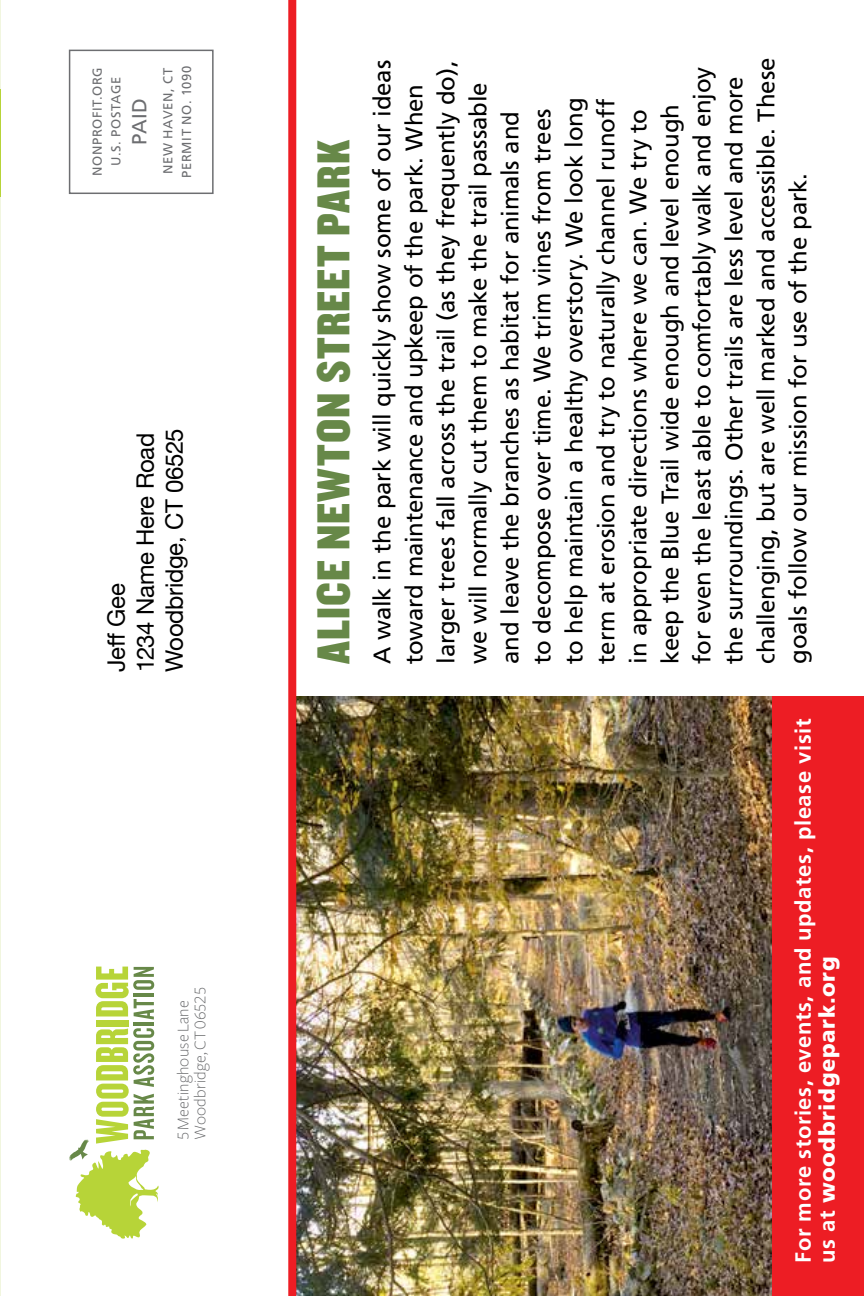
<style>
.page{position:relative;width:864px;height:1296px;background:#fff}
.page>*{position:absolute;margin:0;border:0;box-sizing:border-box;transform-origin:0 0}
.t1{font:48px "Knockout HTF70 Full Welterwt";letter-spacing:.025em;color:#678848}
.t2{font:24px/32px "Frutiger";letter-spacing:-.005em;color:#000}
.t3{font:24px/29px "Helvetica Neue";letter-spacing:-.01em;color:#000}
.t4{font:700 22px/24px "Frutiger";letter-spacing:.025em;color:#fff}
.t5{font:20.4px "Frutiger";color:#6d6e71}
.t6{font:300 17px/17px "Freight Sans";letter-spacing:.01em;color:#636466}
.t7{font:13px/18.8px "Frutiger";letter-spacing:.05em;color:#6d6e71;text-align:center}
.s1{font-family:"Freight Sans Light SC";font-weight:400}
.s2{font-weight:900}
</style>
<div class="page">
<img style="left:296px;top:697px;width:476px;height:599px">
<div style="left:772px;top:697px;width:92px;height:599px;background:#ed1d24"></div>
<hr style="left:0;top:0;width:1px;height:1296px;background:#f1f6df">
<hr style="left:0;top:89px;width:1px;height:108px;background:#b7d438">
<div style="left:288px;top:0;width:8px;height:1296px;background:#ed1d24"></div>
<div style="left:69px;top:50px;width:145px;height:144px;border:2px solid #6d6e71"></div>
<hr style="left:134px;top:1022px;width:20px;height:3px;background:#678848">
<div style="left:96px;top:1020px;width:32px;height:6px;background:#b7d438"></div>
<svg style="left:95px;top:967px;width:59px;height:53px"></svg>
<svg style="left:69px;top:1028px;width:90px;height:211px"></svg>
<p class="t7" style="left:88px;top:176px;width:110px;rotate:-90deg">NONPROFIT.ORG<br>U.S. POSTAGE</p>
<p class="t5" style="left:127px;top:145px;width:49px;rotate:-90deg">PAID</p>
<p class="t7" style="left:158px;top:178px;width:113px;text-align:left;rotate:-90deg">NEW HAVEN, CT<br>PERMIT NO. 1090</p>
<p class="t3" style="left:103px;top:672px;width:245px;rotate:-90deg">Jeff Gee<br>1234 Name Here Road<br>Woodbridge, CT 06525</p>
<p class="t6" style="left:175px;top:1140px;width:155px;rotate:-90deg"><span class="s1">5</span> Meetinghouse Lane<br>Woodbridge, CT <span class="s1">06525</span></p>
<h1 class="t1" style="left:309px;top:664px;width:526px;rotate:-90deg">ALICE NEWTON STREET PARK</h1>
<p class="t2" style="left:366px;top:664px;width:608px;rotate:-90deg">A walk in the park will quickly show some of our ideas toward maintenance and upkeep of the park. When larger trees fall across the trail (as they frequently do), we will normally cut them to make the trail passable and leave the branches as habitat for animals and<br>to decompose over time. We trim vines from trees<br>to help maintain a healthy overstory. We look long term at erosion and try to naturally channel runoff<br>in appropriate directions where we can. We try to keep the Blue Trail wide enough and level enough<br>for even the least able to comfortably walk and enjoy the surroundings. Other trails are less level and more challenging, but are well marked and accessible. These goals follow our mission for use of the park.</p>
<p class="t4" style="left:791px;top:1263px;width:546px;rotate:-90deg">For more stories, events, and updates, please visit us at <span class="s2">woodbridgepark.org</span></p>
</div>
